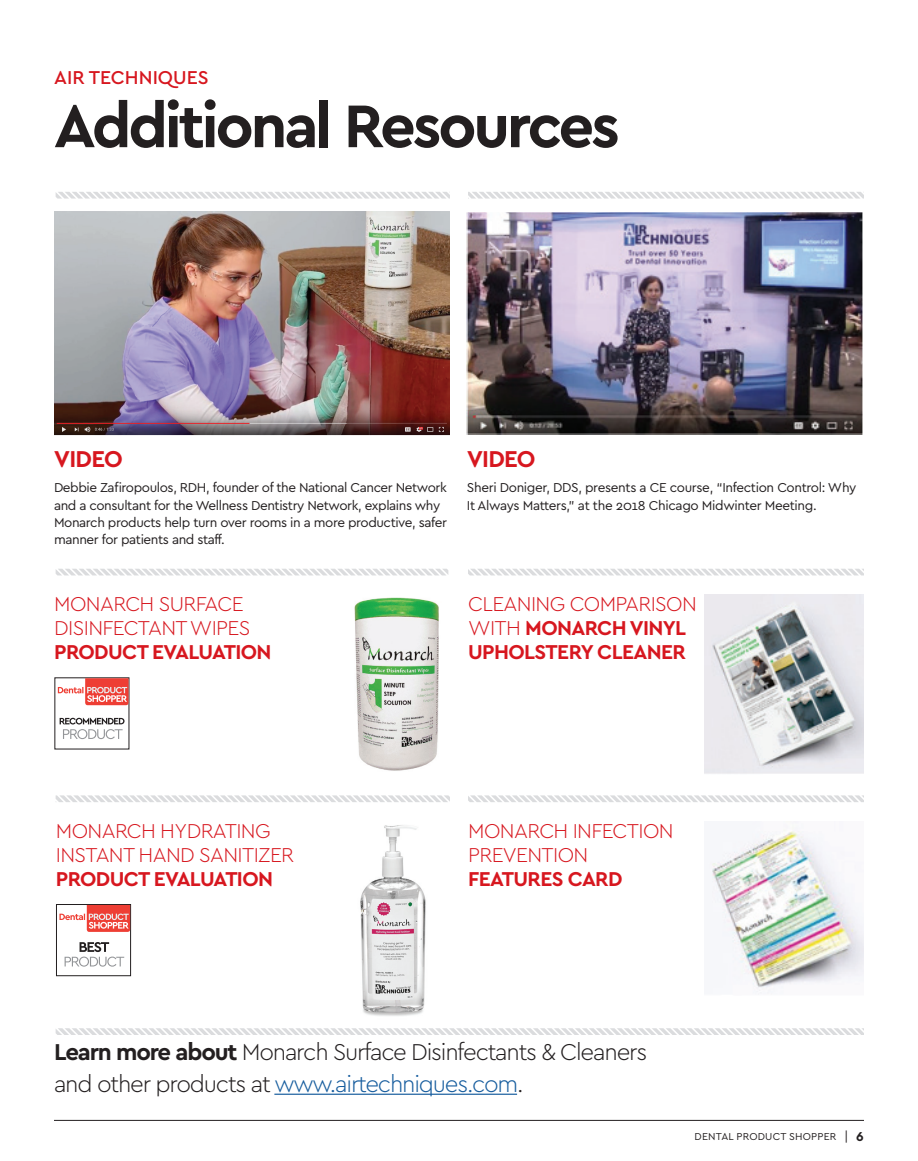
<style>
.page{position:relative;width:918px;height:1161px;background:#fff}
.page>*{position:absolute;margin:0;border:0;box-sizing:border-box;transform-origin:0 0}
.t1{font:700 63px "Cera";letter-spacing:-.05em;color:#231f20}
.t2{font:300 24px/31.5px "Cera";letter-spacing:-.05em;color:#231f20}
.t3{font:700 24px "Cera";letter-spacing:-.03em;color:#d7171f}
.t4{font:700 21px/24px "Cera";letter-spacing:-.03em;color:#d7171f}
.t5{font:300 21px/24px "Cera";letter-spacing:-.03em;color:#d7171f}
.t6{font:500 19.5px "Cera";color:#d7171f}
.t7{font:13.5px/17.2px "Cera";letter-spacing:-.03em;color:#231f20}
.t8{font:10.5px "Cera";letter-spacing:.02em;color:#231f20}
.s1{font-weight:300}
.s2{font-weight:700}
.s3{color:#175d9e}
.s4{font-size:13.5px}
.s5{font-weight:700;font-size:13.5px}
</style>
<div class="page">
<hr style="left:54px;top:1120px;width:810px;height:1px;background:#231f20">
<hr style="left:274px;top:1094px;width:243px;height:1px;background:#175d9e">
<svg style="left:56px;top:192px;width:394px;height:7px"></svg>
<svg style="left:56px;top:1028px;width:808px;height:7px"></svg>
<svg style="left:56px;top:569px;width:392px;height:6px"></svg>
<svg style="left:468px;top:569px;width:396px;height:6px"></svg>
<svg style="left:468px;top:795px;width:396px;height:7px"></svg>
<svg style="left:468px;top:192px;width:396px;height:7px"></svg>
<svg style="left:56px;top:795px;width:394px;height:7px"></svg>
<img style="left:54px;top:211px;width:396px;height:224px">
<img style="left:467px;top:212px;width:396px;height:222px">
<img style="left:354px;top:597px;width:85px;height:174px">
<svg style="left:58px;top:678px;width:71px;height:27px"></svg>
<svg style="left:60px;top:718px;width:65px;height:21px"></svg>
<img style="left:704px;top:594px;width:160px;height:180px">
<img style="left:712px;top:830px;width:152px;height:163px">
<img style="left:360px;top:825px;width:66px;height:191px">
<div style="left:56px;top:904px;width:75px;height:72px;border:1px solid #231f20"></div>
<svg style="left:59px;top:905px;width:71px;height:27px"></svg>
<svg style="left:65px;top:942px;width:59px;height:25px"></svg>
<h3 class="t6" style="left:54px;top:65px;width:156px">AIR TECHNIQUES</h3>
<h1 class="t1" style="left:54px;top:84px;width:567px">Additional Resources</h1>
<h2 class="t3" style="left:54px;top:443px;width:70px">VIDEO</h2>
<p class="t7" style="left:54px;top:479px;width:395px">Debbie Zafiropoulos, RDH, founder of the National Cancer Network and a consultant for the Wellness Dentistry Network, explains why Monarch products help turn over rooms in a more productive, safer manner for patients and staff.</p>
<h3 class="t5" style="left:54px;top:591px;width:198px">MONARCH SURFACE<br>DISINFECTANT WIPES</h3>
<h3 class="t4" style="left:54px;top:639px;width:219px">PRODUCT EVALUATION</h3>
<h2 class="t3" style="left:467px;top:443px;width:70px">VIDEO</h2>
<p class="t7" style="left:467px;top:479px;width:391px">Sheri Doniger, DDS, presents a CE course, “Infection Control: Why<br>It Always Matters,” at the 2018 Chicago Midwinter Meeting.</p>
<h3 class="t4" style="left:468px;top:591px;width:230px"><span class="s1">CLEANING COMPARISON<br>WITH</span> MONARCH VINYL<br>UPHOLSTERY CLEANER</h3>
<h3 class="t5" style="left:56px;top:818px;width:240px">MONARCH HYDRATING<br>INSTANT HAND SANITIZER</h3>
<h3 class="t4" style="left:56px;top:866px;width:219px">PRODUCT EVALUATION</h3>
<h3 class="t5" style="left:468px;top:818px;width:207px">MONARCH INFECTION<br>PREVENTION</h3>
<h3 class="t4" style="left:468px;top:866px;width:156px">FEATURES CARD</h3>
<h2 class="t2" style="left:54px;top:1036px;width:595px"><span class="s2">Learn more about</span> Monarch Surface Disinfectants &amp; Cleaners and other products at <span class="s3">www.airtechniques.com</span>.</h2>
<p class="t8" style="left:695px;top:1130px;width:171px">DENTAL PRODUCT SHOPPER <span class="s4">|</span> <span class="s5">6</span></p>
</div>
